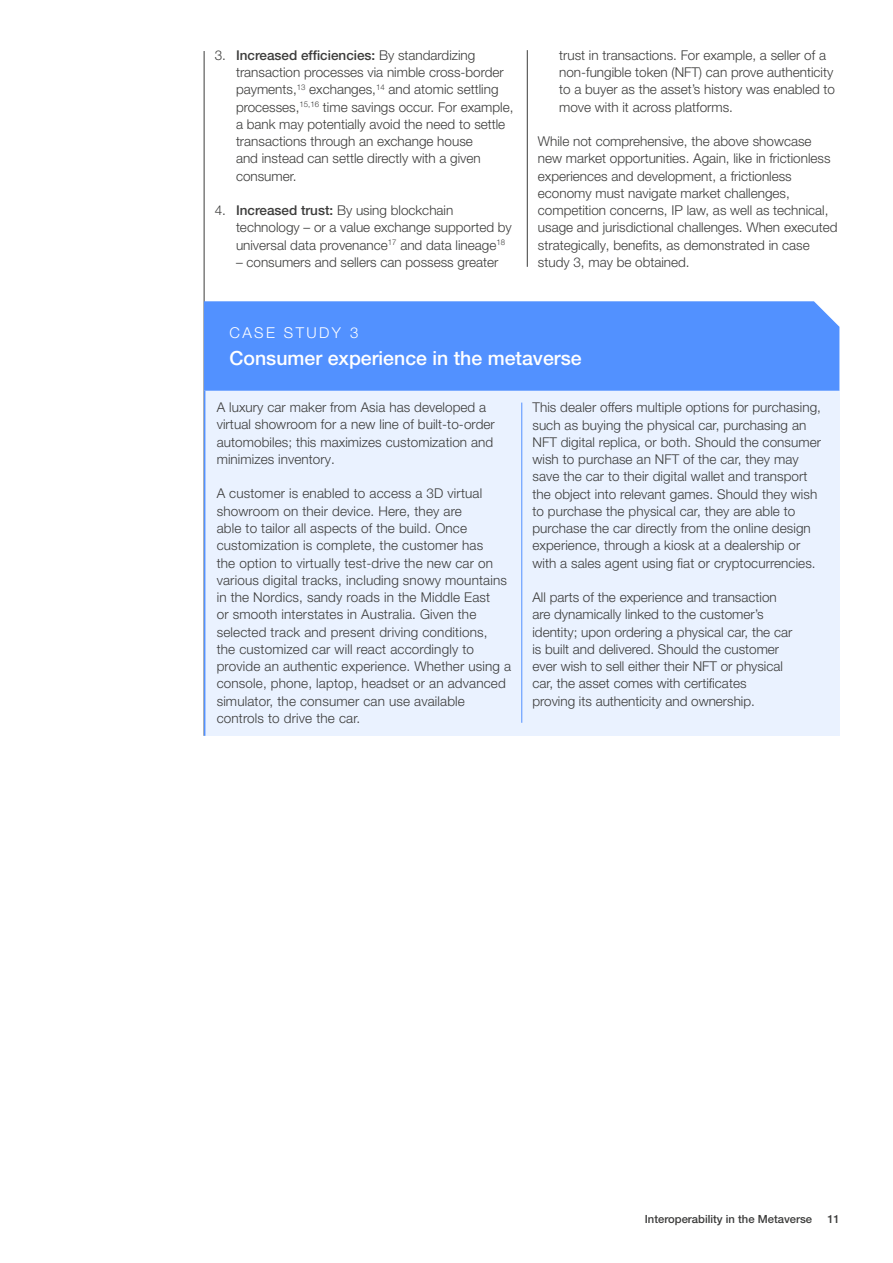
<style>
.page{position:relative;width:893px;height:1263px;background:#fff}
.page>*{position:absolute;margin:0;border:0;box-sizing:border-box;transform-origin:0 0}
.t1{font:500 19.5px "Helvetica Neue LT Pro";color:#fff}
.t2{font:300 15px "Helvetica Neue LT Pro";letter-spacing:.16em;color:#fff}
.t3{font:300 13.5px/17.2px "Helvetica Neue LT Pro";color:#3c3c3b}
.t4{font:500 11.25px "Helvetica Neue LT Pro";color:#3c3c3b}
.s1{font-weight:500}
</style>
<div class="page">
<hr style="left:204px;top:51px;width:1px;height:685px;background:#3c3c3b">
<div style="left:204px;top:391px;width:636px;height:345px;background:#eaf2ff"></div>
<hr style="left:521px;top:403px;width:1px;height:320px;background:#5291ff">
<hr style="left:204px;top:391px;width:1px;height:345px;background:#5291ff">
<div style="left:204px;top:301px;width:635px;height:90px;background:#5291ff"></div>
<hr style="left:527px;top:50px;width:1px;height:217px;background:#3c3c3b">
<p class="t3" style="left:236px;top:46px;width:279px;text-indent:-21px">3. <span class="s1">Increased efficiencies:</span> By standardizing transaction processes via nimble cross-border payments,<sup>13</sup> exchanges,<sup>14</sup> and atomic settling processes,<sup>15,16</sup> time savings occur. For example, a bank may potentially avoid the need to settle transactions through an exchange house<br>and instead can settle directly with a given consumer.</p>
<p class="t3" style="left:236px;top:201px;width:277px;text-indent:-21px">4. <span class="s1">Increased trust:</span> By using blockchain technology – or a value exchange supported by universal data provenance<sup>17</sup> and data lineage<sup>18</sup></p>
<p class="t3" style="left:236px;top:253px;width:264px">– consumers and sellers can possess greater</p>
<p class="t3" style="left:559px;top:46px;width:277px">trust in transactions. For example, a seller of a non-fungible token (NFT) can prove authenticity to a buyer as the asset’s history was enabled to move with it across platforms.</p>
<p class="t3" style="left:538px;top:132px;width:301px">While not comprehensive, the above showcase new market opportunities. Again, like in frictionless experiences and development, a frictionless economy must navigate market challenges, competition concerns, IP law, as well as technical, usage and jurisdictional challenges. When executed strategically, benefits, as demonstrated in case study 3, may be obtained.</p>
<p class="t2" style="left:229px;top:323px;width:130px">CASE STUDY 3</p>
<h1 class="t1" style="left:229px;top:346px;width:354px">Consumer experience in the metaverse</h1>
<p class="t3" style="left:217px;top:398px;width:280px">A luxury car maker from Asia has developed a virtual showroom for a new line of built-to-order automobiles; this maximizes customization and minimizes inventory.</p>
<p class="t3" style="left:217px;top:485px;width:296px">A customer is enabled to access a 3D virtual showroom on their device. Here, they are<br>able to tailor all aspects of the build. Once customization is complete, the customer has<br>the option to virtually test-drive the new car on various digital tracks, including snowy mountains in the Nordics, sandy roads in the Middle East<br>or smooth interstates in Australia. Given the selected track and present driving conditions,<br>the customized car will react accordingly to provide an authentic experience. Whether using a console, phone, laptop, headset or an advanced simulator, the consumer can use available controls to drive the car.</p>
<p class="t3" style="left:532px;top:399px;width:290px">This dealer offers multiple options for purchasing, such as buying the physical car, purchasing an NFT digital replica, or both. Should the consumer wish to purchase an NFT of the car, they may save the car to their digital wallet and transport the object into relevant games. Should they wish to purchase the physical car, they are able to purchase the car directly from the online design experience, through a kiosk at a dealership or with a sales agent using fiat or cryptocurrencies.</p>
<p class="t3" style="left:532px;top:588px;width:261px">All parts of the experience and transaction are dynamically linked to the customer’s identity; upon ordering a physical car, the car is built and delivered. Should the customer ever wish to sell either their NFT or physical car, the asset comes with certificates proving its authenticity and ownership.</p>
<p class="t4" style="left:645px;top:1212px;width:169px">Interoperability in the Metaverse</p>
<p class="t4" style="left:827px;top:1212px;width:14px">11</p>
</div>
